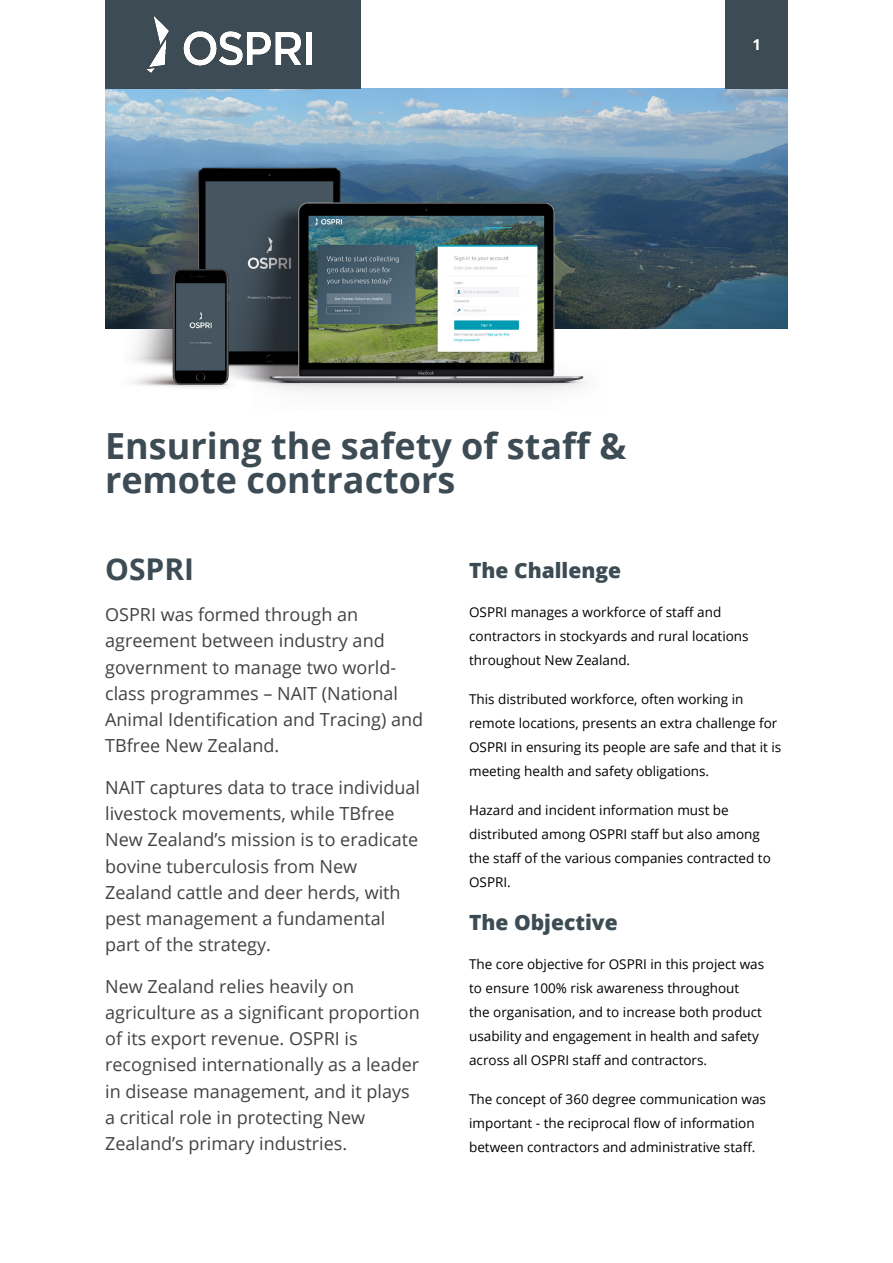
<style>
.page{position:relative;width:893px;height:1263px;background:#fff}
.page>*{position:absolute;margin:0;border:0;box-sizing:border-box;transform-origin:0 0}
.t1{font:700 36px "Open Sans";color:#3d4b54}
.t2{font:700 30px "Open Sans";color:#3d4b54}
.Body_text{font:800 21px "Open Sans";color:#3d4b54}
.Subheading{font:800 21px "Open Sans";color:#3d4b54}
.Body_text-2{font:18px/26.2px "Open Sans";color:#424242}
.t3{font:700 15px "Open Sans";color:#fff}
.t4{font:13.5px/24px "Open Sans";color:#000}
</style>
<div class="page">
<img style="left:105px;top:88px;width:683px;height:241px">
<img style="left:124px;top:158px;width:485px;height:233px">
<div style="left:105px;top:0;width:255px;height:88px;background:#3d4b54"></div>
<img style="left:147px;top:16px;width:165px;height:57px">
<div style="left:725px;top:0;width:63px;height:88px;background:#3d4b54"></div>
<p class="t3" style="left:753px;top:34px;width:10px">1</p>
<p class="t1" style="left:105px;top:420px;width:523px">Ensuring the safety of staff &amp;</p>
<p class="t1" style="left:105px;top:454px;width:352px">remote contractors</p>
<p class="t2" style="left:105px;top:548px;width:90px">OSPRI</p>
<p class="Body_text-2" style="left:105px;top:601px;width:320px">OSPRI was formed through an agreement between industry and government to manage two world&shy;class programmes – NAIT (National<br>Animal Identification and Tracing) and<br>TBfree New Zealand.</p>
<p class="Body_text-2" style="left:105px;top:774px;width:316px">NAIT captures data to trace individual livestock movements, while TBfree<br>New Zealand’s mission is to eradicate bovine tuberculosis from New<br>Zealand cattle and deer herds, with pest management a fundamental part of the strategy.</p>
<p class="Body_text-2" style="left:105px;top:972px;width:316px">New Zealand relies heavily on agriculture as a significant proportion of its export revenue. OSPRI is recognised internationally as a leader in disease management, and it plays a critical role in protecting New Zealand’s primary industries.</p>
<p class="Body_text" style="left:469px;top:554px;width:154px">The Challenge</p>
<p class="t4" style="left:469px;top:599px;width:281px">OSPRI manages a workforce of staff and contractors in stockyards and rural locations throughout New Zealand.</p>
<p class="t4" style="left:469px;top:686px;width:314px">This distributed workforce, often working in remote locations, presents an extra challenge for OSPRI in ensuring its people are safe and that it is meeting health and safety obligations.</p>
<p class="t4" style="left:469px;top:797px;width:303px">Hazard and incident information must be distributed among OSPRI staff but also among the staff of the various companies contracted to OSPRI.</p>
<p class="Subheading" style="left:469px;top:906px;width:150px">The Objective</p>
<p class="t4" style="left:469px;top:952px;width:297px">The core objective for OSPRI in this project was to ensure 100% risk awareness throughout<br>the organisation, and to increase both product usability and engagement in health and safety across all OSPRI staff and contractors.</p>
<p class="t4" style="left:469px;top:1087px;width:298px">The concept of 360 degree communication was important - the reciprocal flow of information between contractors and administrative staff.</p>
</div>
